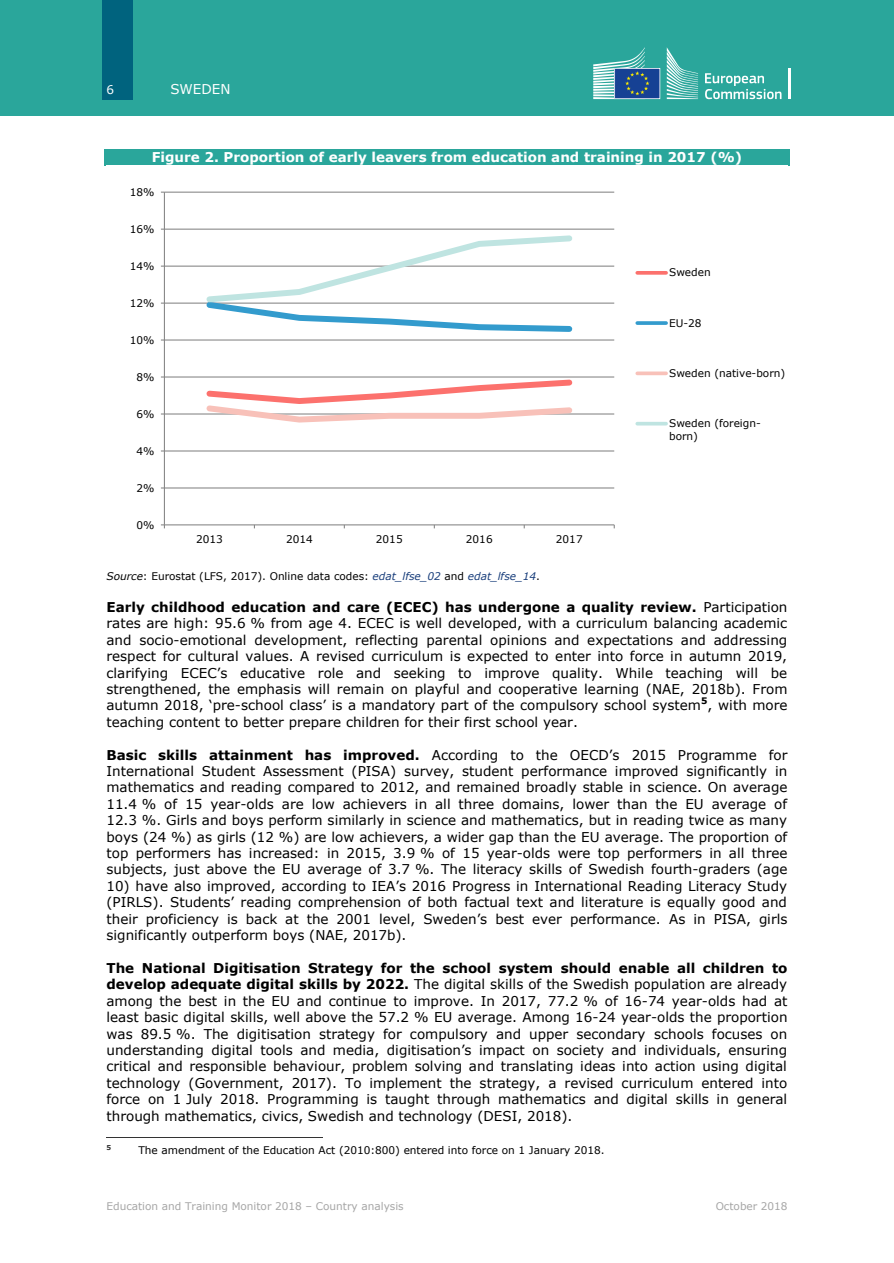
<style>
.page{position:relative;width:894px;height:1263px;background:#fff}
.page>*{position:absolute;margin:0;border:0;box-sizing:border-box;transform-origin:0 0}
.t1{font:13.5px/16.4px "Verdana";color:#000;text-align:justify}
.t2{font:700 13.5px "Verdana";color:#fff}
.t3{font:13.5px "Verdana";color:#fff}
.t4{font:12px "Verdana";color:#fff}
.t5{font:10.5px "Verdana";color:#000}
.t6{font:10.5px "Verdana";color:#a6a6a6}
.t7{font:700 6.75px "Verdana";color:#333}
.s1{font-style:italic}
.s2{font-style:italic;color:#1a3f7c}
.s3{font-weight:700}
</style>
<div class="page">
<div style="left:0;top:0;width:893px;height:116px;background:#2aa69b"></div>
<div style="left:102px;top:0;width:31px;height:99px;background:#00637e"></div>
<svg style="left:705px;top:73px;width:76px;height:26px"></svg>
<hr style="left:788px;top:68px;width:2px;height:31px;background:#fff">
<svg style="left:666px;top:47px;width:31px;height:52px"></svg>
<svg style="left:593px;top:47px;width:67px;height:52px"></svg>
<div style="left:104px;top:149px;width:685px;height:16px;background:#2aa69b"></div>
<hr style="left:106px;top:1137px;width:216px;height:1px;background:#333">
<hr style="left:164px;top:487px;width:450px;height:2px;background:#868686">
<hr style="left:164px;top:450px;width:450px;height:2px;background:#868686">
<hr style="left:164px;top:413px;width:450px;height:2px;background:#868686">
<hr style="left:164px;top:376px;width:450px;height:2px;background:#868686">
<hr style="left:164px;top:339px;width:450px;height:2px;background:#868686">
<hr style="left:164px;top:303px;width:450px;height:1px;background:#868686">
<hr style="left:164px;top:266px;width:450px;height:1px;background:#868686">
<hr style="left:164px;top:229px;width:450px;height:1px;background:#868686">
<hr style="left:164px;top:192px;width:450px;height:1px;background:#868686">
<hr style="left:164px;top:192px;width:1px;height:333px;background:#868686">
<hr style="left:164px;top:524px;width:450px;height:1px;background:#868686">
<svg style="left:203px;top:376px;width:372px;height:47px"></svg>
<svg style="left:203px;top:235px;width:372px;height:97px"></svg>
<svg style="left:637px;top:271px;width:28px;height:4px"></svg>
<svg style="left:637px;top:321px;width:28px;height:4px"></svg>
<hr style="left:637px;top:372px;width:28px;height:3px;background:#f8c1b9">
<svg style="left:637px;top:422px;width:28px;height:4px"></svg>
<p class="t4" style="left:106px;top:82px;width:9px">6</p>
<p class="t3" style="left:170px;top:81px;width:62px">SWEDEN</p>
<p class="t2" style="left:152px;top:149px;width:591px">Figure 2. Proportion of early leavers from education and training in 2017 (%)</p>
<p class="t5" style="left:130px;top:185px;width:26px">18%</p>
<p class="t5" style="left:130px;top:222px;width:26px">16%</p>
<p class="t5" style="left:130px;top:259px;width:26px">14%</p>
<p class="t5" style="left:130px;top:296px;width:26px">12%</p>
<p class="t5" style="left:130px;top:333px;width:26px">10%</p>
<p class="t5" style="left:136px;top:370px;width:19px">8%</p>
<p class="t5" style="left:136px;top:407px;width:19px">6%</p>
<p class="t5" style="left:136px;top:444px;width:19px">4%</p>
<p class="t5" style="left:136px;top:481px;width:19px">2%</p>
<p class="t5" style="left:136px;top:518px;width:19px">0%</p>
<p class="t5" style="left:196px;top:532px;width:28px">2013</p>
<p class="t5" style="left:286px;top:532px;width:28px">2014</p>
<p class="t5" style="left:376px;top:532px;width:28px">2015</p>
<p class="t5" style="left:465px;top:532px;width:28px">2016</p>
<p class="t5" style="left:555px;top:532px;width:28px">2017</p>
<p class="t5" style="left:668px;top:266px;width:43px">Sweden</p>
<p class="t5" style="left:668px;top:316px;width:34px">EU-28</p>
<p class="t5" style="left:668px;top:367px;width:117px">Sweden (native-born)</p>
<p class="t5" style="left:668px;top:417px;width:93px">Sweden (foreign-</p>
<p class="t5" style="left:668px;top:430px;width:30px">born)</p>
<p class="t5" style="left:106px;top:569px;width:435px"><span class="s1">Source</span>: Eurostat (LFS, 2017). Online data codes: <span class="s2">edat_lfse_02</span> and <span class="s2">edat_lfse_14</span>.</p>
<p class="t1" style="left:106px;top:598px;width:682px"><span class="s3">Early childhood education and care (ECEC) has undergone a quality review.</span> Participation rates are high: 95.6 % from age 4. ECEC is well developed, with a curriculum balancing academic and socio-emotional development, reflecting parental opinions and expectations and addressing respect for cultural values. A revised curriculum is expected to enter into force in autumn 2019, clarifying ECEC’s educative role and seeking to improve quality. While teaching will be strengthened, the emphasis will remain on playful and cooperative learning (NAE, 2018b). From autumn 2018, ‘pre-school class’ is a mandatory part of the compulsory school system<sup>5</sup>, with more teaching content to better prepare children for their first school year.</p>
<p class="t1" style="left:106px;top:746px;width:682px"><span class="s3">Basic skills attainment has improved.</span> According to the OECD’s 2015 Programme for International Student Assessment (PISA) survey, student performance improved significantly in mathematics and reading compared to 2012, and remained broadly stable in science. On average 11.4 % of 15 year-olds are low achievers in all three domains, lower than the EU average of 12.3 %. Girls and boys perform similarly in science and mathematics, but in reading twice as many boys (24 %) as girls (12 %) are low achievers, a wider gap than the EU average. The proportion of top performers has increased: in 2015, 3.9 % of 15 year-olds were top performers in all three subjects, just above the EU average of 3.7 %. The literacy skills of Swedish fourth-graders (age</p>
<p class="t1" style="left:106px;top:877px;width:682px">10) have also improved, according to IEA’s 2016 Progress in International Reading Literacy Study (PIRLS). Students’ reading comprehension of both factual text and literature is equally good and their proficiency is back at the 2001 level, Sweden’s best ever performance. As in PISA, girls significantly outperform boys (NAE, 2017b).</p>
<p class="t1" style="left:106px;top:959px;width:682px"><span class="s3">The National Digitisation Strategy for the school system should enable all children to develop adequate digital skills by 2022.</span> The digital skills of the Swedish population are already among the best in the EU and continue to improve. In 2017, 77.2 % of 16-74 year-olds had at least basic digital skills, well above the 57.2 % EU average. Among 16-24 year-olds the proportion was 89.5 %. The digitisation strategy for compulsory and upper secondary schools focuses on understanding digital tools and media, digitisation’s impact on society and individuals, ensuring critical and responsible behaviour, problem solving and translating ideas into action using digital technology (Government, 2017). To implement the strategy, a revised curriculum entered into force on 1 July 2018. Programming is taught through mathematics and digital skills in general through mathematics, civics, Swedish and technology (DESI, 2018).</p>
<p class="t7" style="left:106px;top:1143px;width:6px">5</p>
<p class="t5" style="left:138px;top:1144px;width:467px">The amendment of the Education Act (2010:800) entered into force on 1 January 2018.</p>
<p class="t6" style="left:106px;top:1200px;width:299px">Education and Training Monitor 2018 – Country analysis</p>
<p class="t6" style="left:715px;top:1200px;width:73px">October 2018</p>
</div>
